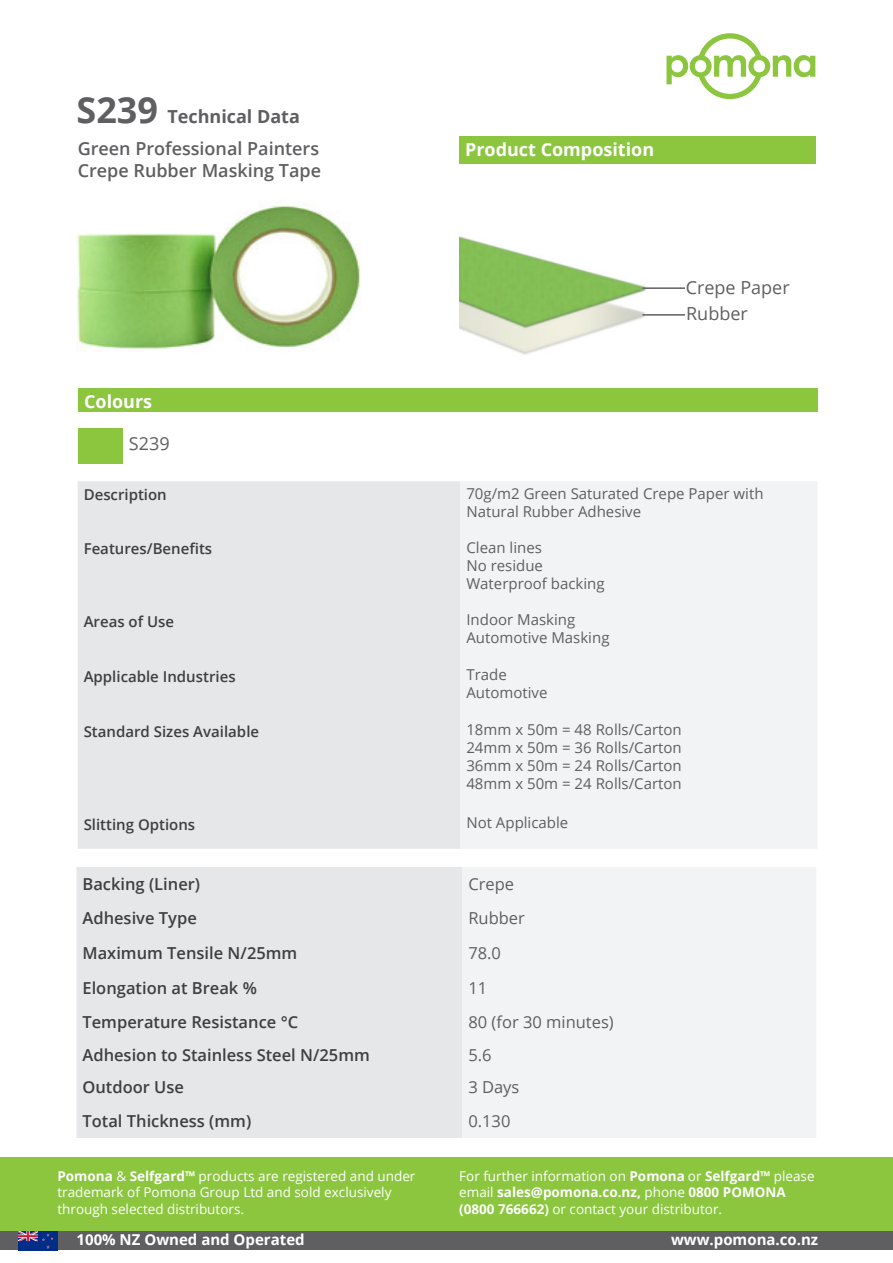
<style>
.page{position:relative;width:893px;height:1263px;background:#fff}
.page>*{position:absolute;margin:0;border:0;box-sizing:border-box;transform-origin:0 0}
.t1{font:600 18px "Open Sans";color:#5f5f62}
.t2{font:700 18px "Open Sans";color:#fff}
.t3{font:18px/26.7px "Open Sans";color:#5f5f62}
.t4{font:700 18px "Open Sans";color:#5f5f62}
.t5{font:600 16.5px "Open Sans";color:#3f3f40}
.t6{font:16.5px "Open Sans";color:#5f5f62}
.t7{font:15px "Open Sans";color:#5f5f62}
.t8{font:600 15px "Open Sans";color:#3f3f40}
.t9{font:700 15px "Open Sans";color:#fff}
.t10{font:13.5px/16.2px "Open Sans";color:#fff}
.t11{font:700 13.5px/16.2px "Open Sans";color:#fff}
.s1{font-size:36px}
.s2{font-style:inherit}
.s3{font-weight:700}
.s4{font-weight:400}
</style>
<div class="page">
<div style="left:0;top:1158px;width:893px;height:74px;background:#8bc63e"></div>
<div style="left:78px;top:481px;width:382px;height:368px;background:#e6e7e9"></div>
<div style="left:460px;top:481px;width:357px;height:368px;background:#f2f3f4"></div>
<img style="left:459px;top:236px;width:187px;height:119px">
<div style="left:459px;top:136px;width:357px;height:28px;background:#8bc63e"></div>
<img style="left:77px;top:202px;width:284px;height:150px">
<div style="left:78px;top:388px;width:739px;height:23px;background:#8bc63e"></div>
<div style="left:78px;top:428px;width:44px;height:36px;background:#8bc63e"></div>
<hr style="left:642px;top:287px;width:43px;height:2px;background:#5f5f62">
<hr style="left:642px;top:314px;width:43px;height:2px;background:#5f5f62">
<div style="left:0;top:1232px;width:893px;height:18px;background:#5f5f62"></div>
<img style="left:18px;top:1232px;width:39px;height:18px">
<div style="left:76px;top:867px;width:386px;height:271px;background:#e6e7e9"></div>
<div style="left:462px;top:867px;width:354px;height:271px;background:#f2f3f4"></div>
<svg style="left:666px;top:33px;width:149px;height:66px"></svg>
<p class="t4" style="left:77px;top:104px;width:225px"><span class="s1">S239</span> Technical Data</p>
<p class="t1" style="left:78px;top:136px;width:243px">Green Professional Painters</p>
<p class="t2" style="left:465px;top:137px;width:191px">Product Composition</p>
<p class="t1" style="left:78px;top:158px;width:245px">Crepe Rubber Masking Tape</p>
<p class="t2" style="left:84px;top:389px;width:70px">Colours</p>
<p class="t3" style="left:129px;top:430px;width:42px">S239</p>
<p class="t3" style="left:686px;top:273px;width:105px">Crepe Paper<br><span class="s2">Rubber</span></p>
<p class="t8" style="left:84px;top:484px;width:85px">Description</p>
<p class="t7" style="left:466px;top:483px;width:299px">70g/m2 Green Saturated Crepe Paper with</p>
<p class="t7" style="left:466px;top:501px;width:176px">Natural Rubber Adhesive</p>
<p class="t8" style="left:84px;top:539px;width:130px">Features/Benefits</p>
<p class="t7" style="left:466px;top:537px;width:77px">Clean lines</p>
<p class="t7" style="left:466px;top:555px;width:78px">No residue</p>
<p class="t7" style="left:466px;top:573px;width:140px">Waterproof backing</p>
<p class="t8" style="left:84px;top:611px;width:92px">Areas of Use</p>
<p class="t7" style="left:466px;top:609px;width:110px">Indoor Masking</p>
<p class="t7" style="left:466px;top:627px;width:145px">Automotive Masking</p>
<p class="t8" style="left:84px;top:666px;width:153px">Applicable Industries</p>
<p class="t7" style="left:466px;top:664px;width:42px">Trade</p>
<p class="t7" style="left:466px;top:682px;width:83px">Automotive</p>
<p class="t8" style="left:84px;top:721px;width:177px">Standard Sizes Available</p>
<p class="t7" style="left:466px;top:719px;width:217px">18mm x 50m = 48 Rolls/Carton</p>
<p class="t7" style="left:466px;top:737px;width:217px">24mm x 50m = 36 Rolls/Carton</p>
<p class="t7" style="left:466px;top:755px;width:217px">36mm x 50m = 24 Rolls/Carton</p>
<p class="t7" style="left:466px;top:773px;width:217px">48mm x 50m = 24 Rolls/Carton</p>
<p class="t8" style="left:84px;top:814px;width:113px">Slitting Options</p>
<p class="t7" style="left:466px;top:812px;width:103px">Not Applicable</p>
<p class="t5" style="left:82px;top:873px;width:119px">Backing (Liner)</p>
<p class="t6" style="left:468px;top:873px;width:47px">Crepe</p>
<p class="t5" style="left:82px;top:907px;width:116px">Adhesive Type</p>
<p class="t6" style="left:468px;top:907px;width:58px">Rubber</p>
<p class="t5" style="left:82px;top:942px;width:216px">Maximum Tensile N/25mm</p>
<p class="t6" style="left:468px;top:942px;width:34px">78.0</p>
<p class="t5" style="left:82px;top:977px;width:176px">Elongation at Break %</p>
<p class="t6" style="left:468px;top:977px;width:20px">11</p>
<p class="t5" style="left:82px;top:1011px;width:217px">Temperature Resistance °C</p>
<p class="t6" style="left:468px;top:1011px;width:147px">80 (for 30 minutes)</p>
<p class="t5" style="left:82px;top:1043px;width:289px">Adhesion to Stainless Steel N/25mm</p>
<p class="t6" style="left:468px;top:1043px;width:25px">5.6</p>
<p class="t5" style="left:82px;top:1076px;width:103px">Outdoor Use</p>
<p class="t6" style="left:468px;top:1076px;width:53px">3 Days</p>
<p class="t5" style="left:82px;top:1110px;width:170px">Total Thickness (mm)</p>
<p class="t6" style="left:468px;top:1110px;width:44px">0.130</p>
<p class="t10" style="left:57px;top:1168px;width:359px"><span class="s3">Pomona</span> &amp; <span class="s3">Selfgard™</span> products are registered and under trademark of Pomona Group Ltd and sold exclusively through selected distributors.</p>
<p class="t11" style="left:459px;top:1168px;width:357px"><span class="s4">For further information on</span> Pomona <span class="s4">or</span> Selfgard™ <span class="s4">please email</span> sales@pomona.co.nz, <span class="s4">phone</span> 0800 POMONA</p>
<p class="t10" style="left:459px;top:1200px;width:264px"><span class="s3">(0800 766662)</span> or contact your distributor.</p>
<p class="t9" style="left:77px;top:1229px;width:230px">100% NZ Owned and Operated</p>
<p class="t9" style="left:671px;top:1229px;width:149px">www.pomona.co.nz</p>
</div>
